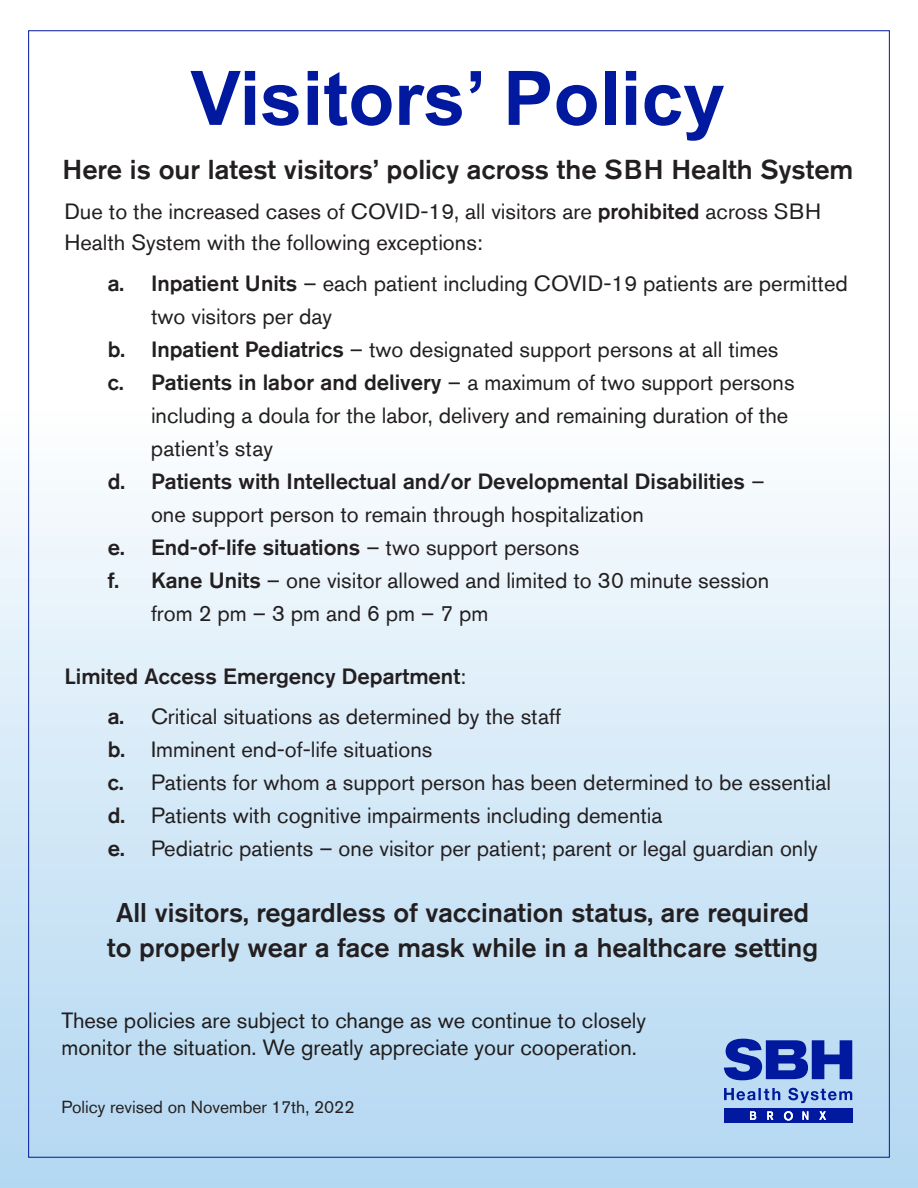
<style>
.page{position:relative;width:918px;height:1188px;background:#fff}
.page>*{position:absolute;margin:0;border:0;box-sizing:border-box;transform-origin:0 0}
.t1{font:700 75.3px "Arial";color:#00199f}
.t2{font:500 27.3px "Akzidenz Grotesk Std";color:#231f20}
.t3{font:500 27px/34.5px "Akzidenz Grotesk Std";color:#231f20;text-align:center}
.t4{font:22.05px/33px "Akzidenz Grotesk Std";color:#231f20}
.t5{font:500 22.05px "Akzidenz Grotesk Std";color:#231f20}
.t6{font:22.05px/26.4px "Akzidenz Grotesk Std";color:#201d1e}
.t7{font:17.4px "Akzidenz Grotesk Std";color:#231f20}
.s1{font-weight:500}
.s2{font-weight:400}
</style>
<div class="page">
<div style="left:0;top:0;width:918px;height:1188px;background:linear-gradient(to bottom,#fff,#b8daf2)"></div>
<div style="left:724px;top:1109px;width:128px;height:14px;background:#00199f"></div>
<svg style="left:750px;top:1111px;width:6px;height:9px"></svg>
<svg style="left:767px;top:1111px;width:6px;height:9px"></svg>
<svg style="left:784px;top:1111px;width:9px;height:10px"></svg>
<svg style="left:802px;top:1111px;width:6px;height:9px"></svg>
<svg style="left:819px;top:1111px;width:7px;height:9px"></svg>
<svg style="left:724px;top:1039px;width:128px;height:41px;background:#405bbb"></svg>
<svg style="left:724px;top:1088px;width:128px;height:15px;background:#809ed8"></svg>
<h1 class="t1" style="left:191px;top:49px;width:536px">Visitors’ Policy</h1>
<p class="t2" style="left:62px;top:153px;width:793px">Here is our latest visitors’ policy across the SBH Health System</p>
<p class="t4" style="left:64px;top:195px;width:758px;line-height:31.5px">Due to the increased cases of COVID-19, all visitors are <span class="s1">prohibited</span> across SBH<br>Health System with the following exceptions:</p>
<p class="t4" style="left:108px;top:266px;width:742px"><span class="s1">a. Inpatient Units</span> – each patient including COVID-19 patients are permitted</p>
<p class="t4" style="left:151px;top:299px;width:183px">two visitors per day</p>
<p class="t4" style="left:108px;top:332px;width:672px"><span class="s1">b. Inpatient Pediatrics</span> – two designated support persons at all times</p>
<p class="t5" style="left:108px;top:368px;width:688px">c. Patients in labor and delivery <span class="s2">– a maximum of two support persons</span></p>
<p class="t4" style="left:151px;top:398px;width:639px">including a doula for the labor, delivery and remaining duration of the</p>
<p class="t4" style="left:151px;top:431px;width:124px">patient’s stay</p>
<p class="t5" style="left:108px;top:467px;width:658px">d. Patients with Intellectual and/or Developmental Disabilities <span class="s2">–</span></p>
<p class="t4" style="left:151px;top:497px;width:494px">one support person to remain through hospitalization</p>
<p class="t5" style="left:108px;top:533px;width:473px">e. End-of-life situations <span class="s2">– two support persons</span></p>
<p class="t4" style="left:108px;top:563px;width:663px"><span class="s1">f. Kane Units</span> – one visitor allowed and limited to 30 minute session</p>
<p class="t4" style="left:151px;top:596px;width:339px">from 2 pm – 3 pm and 6 pm – 7 pm</p>
<p class="t4" style="left:108px;top:655px;width:455px;line-height:40.5px;text-indent:-43px"><span class="s1">Limited Access Emergency Department</span>:<br><span class="s1">a.</span> Critical situations as determined by the staff</p>
<p class="t4" style="left:108px;top:733px;width:725px"><span class="s1">b.</span> Imminent end-of-life situations<br><span class="s1">c.</span> Patients for whom a support person has been determined to be essential <span class="s1">d.</span> Patients with cognitive impairments including dementia<br><span class="s1">e.</span> Pediatric patients – one visitor per patient; parent or legal guardian only</p>
<p class="t3" style="left:107px;top:895px;width:712px">All visitors, regardless of vaccination status, are required to properly wear a face mask while in a healthcare setting</p>
<p class="t6" style="left:62px;top:1007px;width:586px">These policies are subject to change as we continue to closely monitor the situation. We greatly appreciate your cooperation.</p>
<p class="t7" style="left:62px;top:1096px;width:295px">Policy revised on November 17th, 2022</p>
</div>
